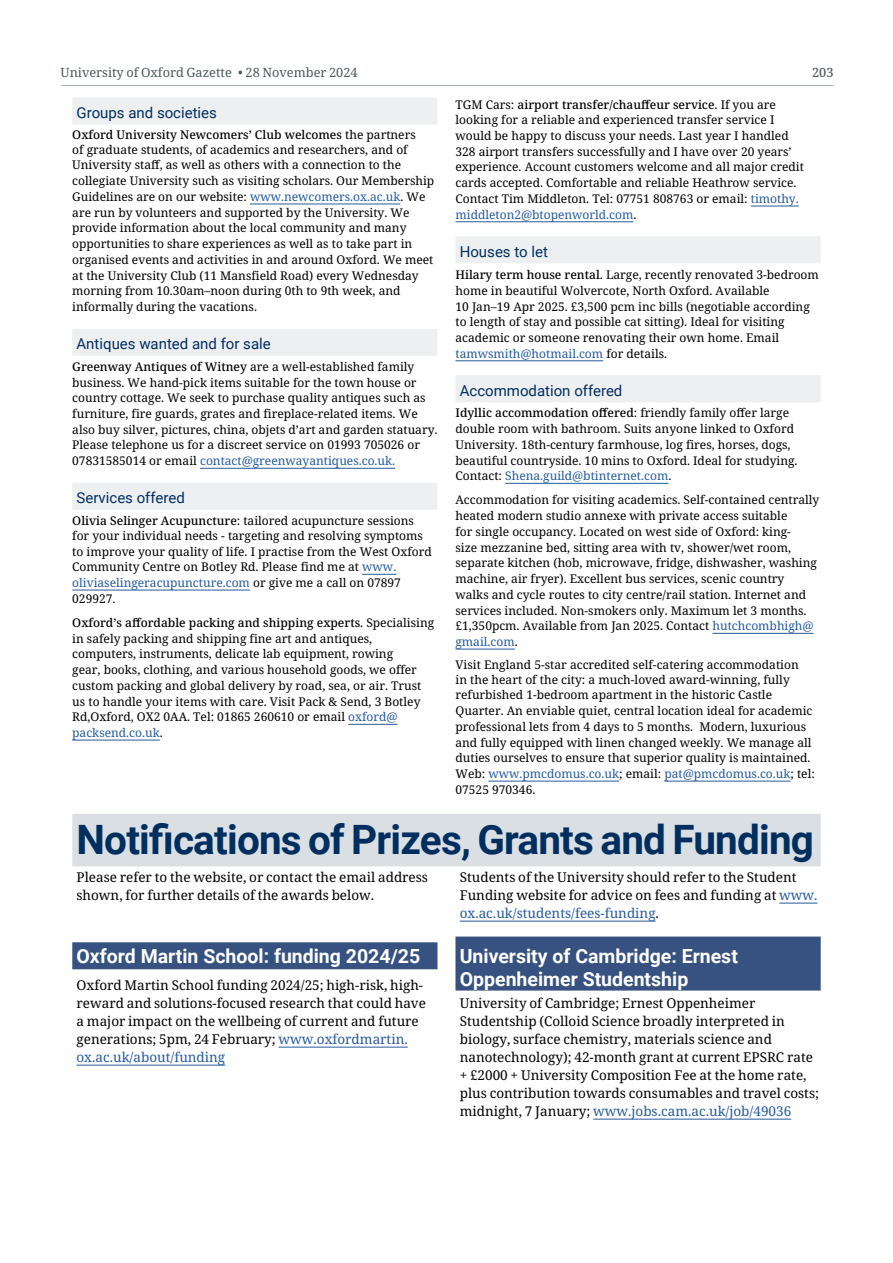
<style>
.page{position:relative;width:893px;height:1263px;background:#fff}
.page>*{position:absolute;margin:0;border:0;box-sizing:border-box;transform-origin:0 0}
.H1_Big_Head{font:700 40.5px "Roboto";letter-spacing:-.02em;color:#002e5f}
.H2_Subject_head_2_line{font:700 19.5px/23.4px "Roboto";color:#fff}
.H2_Subject_head{font:700 19.5px "Roboto";color:#fff}
.Advert_category_heading_-_1_column{font:15px "Roboto";color:#002e5f}
.G_Body_text{font:13.5px/18px "Noto Serif";color:#000}
.t1{font:12.75px "Noto Serif";color:#4d595f}
.Advert_body_text{font:12px/15.8px "Noto Serif";color:#000}
.s1{color:#275b9b}
</style>
<div class="page">
<hr style="left:62px;top:85px;width:771px;height:1px;background:#a5afb5">
<div style="left:72px;top:97px;width:365px;height:27px;background:#edeff1"></div>
<hr style="left:250px;top:204px;width:150px;height:1px;background:#275b9b">
<div style="left:72px;top:329px;width:365px;height:27px;background:#edeff1"></div>
<hr style="left:200px;top:468px;width:195px;height:1px;background:#275b9b">
<div style="left:72px;top:483px;width:365px;height:27px;background:#edeff1"></div>
<hr style="left:362px;top:574px;width:34px;height:1px;background:#275b9b">
<hr style="left:72px;top:590px;width:178px;height:1px;background:#275b9b">
<hr style="left:348px;top:724px;width:50px;height:1px;background:#275b9b">
<hr style="left:72px;top:740px;width:88px;height:1px;background:#275b9b">
<hr style="left:751px;top:206px;width:48px;height:1px;background:#275b9b">
<hr style="left:455px;top:221px;width:178px;height:1px;background:#275b9b">
<div style="left:455px;top:236px;width:366px;height:27px;background:#edeff1"></div>
<hr style="left:455px;top:361px;width:148px;height:1px;background:#275b9b">
<div style="left:455px;top:375px;width:366px;height:27px;background:#edeff1"></div>
<hr style="left:505px;top:483px;width:163px;height:1px;background:#275b9b">
<hr style="left:712px;top:633px;width:102px;height:1px;background:#275b9b">
<hr style="left:455px;top:649px;width:60px;height:1px;background:#275b9b">
<hr style="left:488px;top:781px;width:131px;height:1px;background:#275b9b">
<hr style="left:664px;top:781px;width:126px;height:1px;background:#275b9b">
<div style="left:72px;top:814px;width:749px;height:52px;background:#dadfe3"></div>
<hr style="left:779px;top:903px;width:38px;height:1px;background:#275b9b">
<hr style="left:460px;top:921px;width:196px;height:1px;background:#275b9b">
<div style="left:72px;top:942px;width:365px;height:27px;background:#375281"></div>
<hr style="left:279px;top:1047px;width:129px;height:1px;background:#275b9b">
<hr style="left:77px;top:1065px;width:148px;height:1px;background:#275b9b">
<div style="left:455px;top:936px;width:366px;height:54px;background:#375281"></div>
<hr style="left:593px;top:1119px;width:198px;height:1px;background:#275b9b">
<p class="t1" style="left:61px;top:64px;width:299px">University of Oxford Gazette • 28 November 2024</p>
<p class="t1" style="left:812px;top:64px;width:23px">203</p>
<h2 class="Advert_category_heading_-_1_column" style="left:77px;top:102px;width:142px">Groups and societies</h2>
<p class="Advert_body_text" style="left:72px;top:128px;width:363px">Oxford University Newcomers’ Club welcomes the partners<br>of graduate students, of academics and researchers, and of University staff, as well as others with a connection to the collegiate University such as visiting scholars. Our Membership Guidelines are on our website: <span class="s1">www.newcomers.ox.ac.uk</span>. We are run by volunteers and supported by the University. We provide information about the local community and many opportunities to share experiences as well as to take part in organised events and activities in and around Oxford. We meet at the University Club (11 Mansfield Road) every Wednesday morning from 10.30am–noon during 0th to 9th week, and informally during the vacations.</p>
<h2 class="Advert_category_heading_-_1_column" style="left:77px;top:333px;width:196px">Antiques wanted and for sale</h2>
<p class="Advert_body_text" style="left:72px;top:359px;width:367px">Greenway Antiques of Witney are a well-established family business. We hand-pick items suitable for the town house or country cottage. We seek to purchase quality antiques such as furniture, fire guards, grates and fireplace-related items. We also buy silver, pictures, china, objets d’art and garden statuary.<br>Please telephone us for a discreet service on 01993 705026 or 07831585014 or email <span class="s1">contact@greenwayantiques.co.uk.</span></p>
<h2 class="Advert_category_heading_-_1_column" style="left:77px;top:487px;width:110px">Services offered</h2>
<p class="Advert_body_text" style="left:72px;top:513px;width:361px">Olivia Selinger Acupuncture: tailored acupuncture sessions for your individual needs - targeting and resolving symptoms to improve your quality of life. I practise from the West Oxford Community Centre on Botley Rd. Please find me at <span class="s1">www. oliviaselingeracupuncture.com</span> or give me a call on 07897<br>029927.</p>
<p class="Advert_body_text" style="left:72px;top:615px;width:363px">Oxford’s affordable packing and shipping experts. Specialising in safely packing and shipping fine art and antiques, computers, instruments, delicate lab equipment, rowing<br>gear, books, clothing, and various household goods, we offer custom packing and global delivery by road, sea, or air. Trust us to handle your items with care. Visit Pack &amp; Send, 3 Botley Rd,Oxford, OX2 0AA. Tel: 01865 260610 or email <span class="s1">oxford@ packsend.co.uk</span>.</p>
<p class="Advert_body_text" style="left:455px;top:97px;width:350px">TGM Cars: airport transfer/chauffeur service. If you are looking for a reliable and experienced transfer service I would be happy to discuss your needs. Last year I handled 328 airport transfers successfully and I have over 20 years’ experience. Account customers welcome and all major credit cards accepted. Comfortable and reliable Heathrow service.<br>Contact Tim Middleton. Tel: 07751 808763 or email: <span class="s1">timothy. middleton2@btopenworld.com</span>.</p>
<h2 class="Advert_category_heading_-_1_column" style="left:460px;top:241px;width:90px">Houses to let</h2>
<p class="Advert_body_text" style="left:455px;top:267px;width:365px">Hilary term house rental. Large, recently renovated 3-bedroom home in beautiful Wolvercote, North Oxford. Available<br>10 Jan–19 Apr 2025. £3,500 pcm inc bills (negotiable according to length of stay and possible cat sitting). Ideal for visiting academic or someone renovating their own home. Email <span class="s1">tamwsmith@hotmail.com</span> for details.</p>
<h2 class="Advert_category_heading_-_1_column" style="left:460px;top:380px;width:164px">Accommodation offered</h2>
<p class="Advert_body_text" style="left:455px;top:405px;width:344px">Idyllic accommodation offered: friendly family offer large double room with bathroom. Suits anyone linked to Oxford University. 18th-century farmhouse, log fires, horses, dogs, beautiful countryside. 10 mins to Oxford. Ideal for studying.<br>Contact: <span class="s1">Shena.guild@btinternet.com</span>.</p>
<p class="Advert_body_text" style="left:455px;top:492px;width:365px">Accommodation for visiting academics. Self-contained centrally heated modern studio annexe with private access suitable<br>for single occupancy. Located on west side of Oxford: king-<br>size mezzanine bed, sitting area with tv, shower/wet room, separate kitchen (hob, microwave, fridge, dishwasher, washing machine, air fryer). Excellent bus services, scenic country walks and cycle routes to city centre/rail station. Internet and services included. Non-smokers only. Maximum let 3 months. £1,350pcm. Available from Jan 2025. Contact <span class="s1">hutchcombhigh@ gmail.com</span>.</p>
<p class="Advert_body_text" style="left:455px;top:658px;width:361px">Visit England 5-star accredited self-catering accommodation<br>in the heart of the city: a much-loved award-winning, fully refurbished 1-bedroom apartment in the historic Castle Quarter. An enviable quiet, central location ideal for academic professional lets from 4 days to 5 months. Modern, luxurious and fully equipped with linen changed weekly. We manage all duties ourselves to ensure that superior quality is maintained.<br>Web: <span class="s1">www.pmcdomus.co.uk</span>; email: <span class="s1">pat@pmcdomus.co.uk</span>; tel:<br>07525 970346.</p>
<h1 class="H1_Big_Head" style="left:77px;top:811px;width:739px">Notifications of Prizes, Grants and Funding</h1>
<p class="G_Body_text" style="left:77px;top:869px;width:353px">Please refer to the website, or contact the email address shown, for further details of the awards below.</p>
<p class="G_Body_text" style="left:460px;top:869px;width:359px">Students of the University should refer to the Student<br>Funding website for advice on fees and funding at <span class="s1">www. ox.ac.uk/students/fees-funding</span>.</p>
<h2 class="H2_Subject_head" style="left:77px;top:942px;width:345px">Oxford Martin School: funding 2024/25</h2>
<p class="G_Body_text" style="left:77px;top:977px;width:351px">Oxford Martin School funding 2024/25; high-risk, high&shy;reward and solutions-focused research that could have a major impact on the wellbeing of current and future generations; 5pm, 24 February; <span class="s1">www.oxfordmartin. ox.ac.uk/about/funding</span></p>
<h2 class="H2_Subject_head_2_line" style="left:460px;top:943px;width:280px">University of Cambridge: Ernest<br>Oppenheimer Studentship</h2>
<p class="G_Body_text" style="left:460px;top:995px;width:361px">University of Cambridge; Ernest Oppenheimer Studentship (Colloid Science broadly interpreted in biology, surface chemistry, materials science and nanotechnology); 42-month grant at current EPSRC rate + £2000 + University Composition Fee at the home rate, plus contribution towards consumables and travel costs; midnight, 7 January; <span class="s1">www.jobs.cam.ac.uk/job/49036</span></p>
</div>
